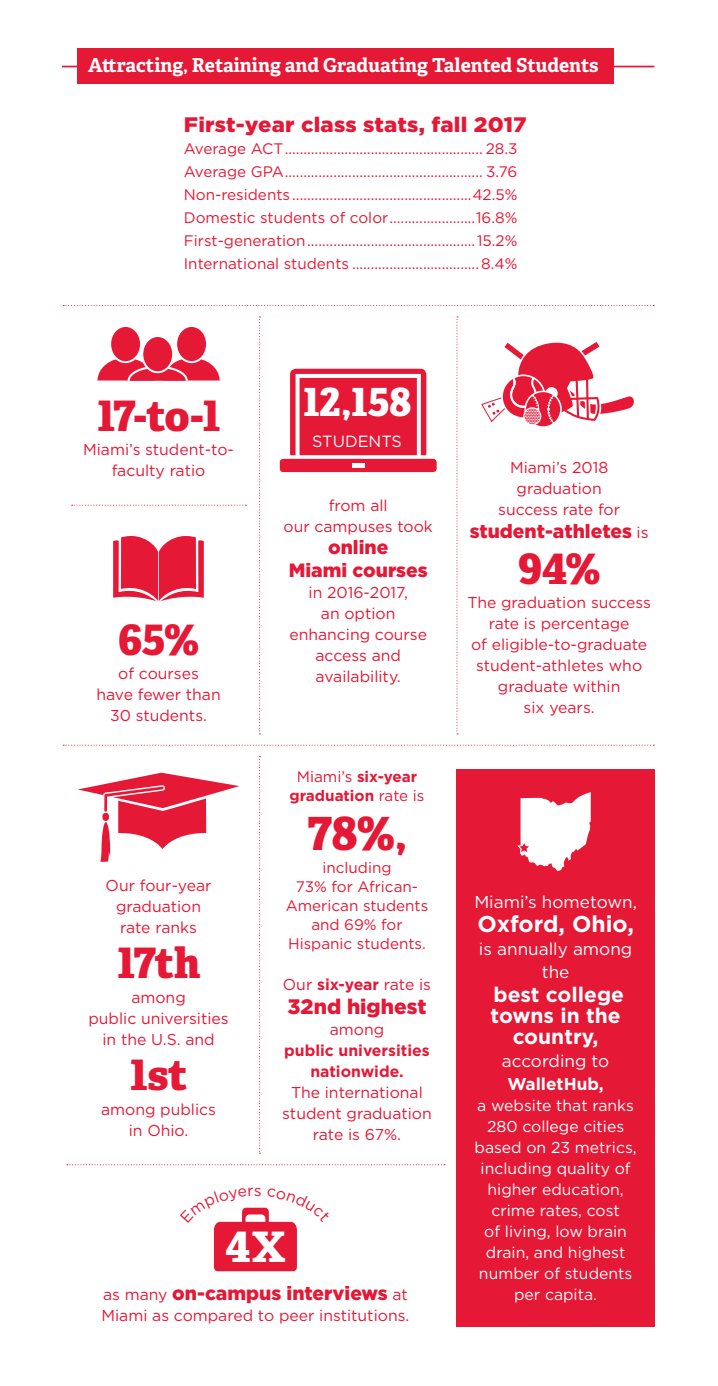
<style>
.page{position:relative;width:718px;height:1386px;background:#fff}
.page>*{position:absolute;margin:0;border:0;box-sizing:border-box;transform-origin:0 0}
.t1{font:45.68px "Adelle MU Eb";color:#e51836}
.t2{font:42px "Adelle MU Eb";letter-spacing:-.015em;color:#e51836}
.t3{font:42px "Adelle MU Eb";color:#fff}
.t4{font:38.85px "Adelle MU Eb";color:#fff}
.t5{font:700 22.93px "Gotham";color:#fff}
.t6{font:900 21px "Gotham";letter-spacing:.005em;color:#e51836;scale:1.05 1}
.t7{font:700 21px/21px "Gotham";color:#fff;text-align:center}
.t8{font:900 21px "Gotham";letter-spacing:.005em;color:#e51836}
.t9{font:900 19.25px/22.8px "Gotham";color:#e51836;text-align:center}
.t10{font:700 19.25px "Adelle MU";color:#fff}
.t11{font:17.15px/22.9px "Gotham";color:#fff;text-align:center}
.t12{font:16.1px "Gotham";color:#fff}
.t13{font:15.75px/21px "Gotham";color:#e51836;text-align:center}
.t14{font:15.75px/21px "Gotham";color:#fff;text-align:center}
.t15{font:15.22px/19.1px "Gotham";color:#e51836;text-align:center}
.t16{font:15.22px "Gotham";letter-spacing:-.02em;color:#e51836}
.t17{font:700 15.22px/19.1px "Gotham";color:#e51836;text-align:center}
.s1{font-weight:400}
.s2{font-weight:700}
.s3{font-weight:400;font-size:15.75px}
</style>
<div class="page">
<hr style="left:62px;top:66px;width:592px;height:1px;background:#e51836">
<svg style="left:63px;top:305px;width:591px;height:1px"></svg>
<svg style="left:67px;top:1164px;width:378px;height:1px"></svg>
<div style="left:456px;top:770px;width:199px;height:557px;background:#e51836"></div>
<svg style="left:517px;top:792px;width:74px;height:79px"></svg>
<svg style="left:72px;top:505px;width:174px;height:1px"></svg>
<svg style="left:63px;top:745px;width:591px;height:1px"></svg>
<svg style="left:456px;top:316px;width:2px;height:419px"></svg>
<svg style="left:259px;top:316px;width:1px;height:419px"></svg>
<svg style="left:259px;top:756px;width:1px;height:398px"></svg>
<div style="left:524px;top:391px;width:38px;height:37px;border:2px solid #fff;border-radius:50%"></div>
<svg style="left:481px;top:342px;width:153px;height:85px"></svg>
<div style="left:290px;top:369px;width:136px;height:95px;background:linear-gradient(to right,#e5203d,#e5203d);border-radius:6px"></div>
<div style="left:296px;top:374px;width:125px;height:92px;background:#e51836;border:4px solid #fff"></div>
<svg style="left:287px;top:455px;width:142px;height:4px"></svg>
<div style="left:280px;top:459px;width:157px;height:13px;background:#e51836;border-radius:4px"></div>
<hr style="left:352px;top:463px;width:13px;height:4px;background:#fff">
<svg style="left:78px;top:773px;width:161px;height:89px"></svg>
<div style="left:102px;top:813px;width:7px;height:8px;background:#e51836;border-radius:3px"></div>
<svg style="left:113px;top:536px;width:91px;height:65px;background:#e9435b"></svg>
<div style="left:110px;top:326px;width:31px;height:36px;background:#e51836;border-radius:50%"></div>
<div style="left:109px;top:325px;width:33px;height:38px;border:2px solid #fff;border-radius:50%"></div>
<div style="left:176px;top:326px;width:31px;height:36px;background:#e51836;border-radius:50%"></div>
<div style="left:175px;top:325px;width:33px;height:38px;border:2px solid #fff;border-radius:50%"></div>
<svg style="left:96px;top:355px;width:125px;height:26px"></svg>
<div style="left:142px;top:336px;width:31px;height:36px;background:#e51836;border-radius:50%"></div>
<div style="left:141px;top:335px;width:33px;height:38px;border:2px solid #fff;border-radius:50%"></div>
<div style="left:78px;top:48px;width:536px;height:35px;background:#e51836"></div>
<svg style="left:213px;top:1207px;width:84px;height:64px"></svg>
<h2 class="t10" style="left:88px;top:51px;width:512px">Attracting, Retaining and Graduating Talented Students</h2>
<h3 class="t6" style="left:184px;top:110px;width:328px">First-year class stats, fall 2017</h3>
<p class="t15" style="left:184px;top:139px;width:335px">Average ACT..................................................... 28.3</p>
<p class="t16" style="left:184px;top:162px;width:335px">Average GPA..................................................... 3.76</p>
<p class="t15" style="left:184px;top:185px;width:335px">Non-residents ................................................42.5%</p>
<p class="t15" style="left:184px;top:208px;width:335px">Domestic students of color.......................16.8%</p>
<p class="t15" style="left:184px;top:231px;width:335px">First-generation.............................................15.2%</p>
<p class="t15" style="left:184px;top:254px;width:335px">International students ..................................8.4%</p>
<p class="t2" style="left:97px;top:384px;width:125px">17-to-1</p>
<p class="t13" style="left:83px;top:439px;width:152px">Miami’s student-to&shy;faculty ratio</p>
<p class="t2" style="left:118px;top:608px;width:83px">65%</p>
<p class="t13" style="left:96px;top:663px;width:126px">of courses<br>have fewer than<br>30 students.</p>
<p class="t13" style="left:106px;top:874px;width:107px">Our four-year graduation rate ranks</p>
<p class="t2" style="left:117px;top:932px;width:85px">17th</p>
<p class="t13" style="left:88px;top:986px;width:142px">among<br>public universities in the U.S. and</p>
<p class="t2" style="left:130px;top:1044px;width:60px">1st</p>
<p class="t13" style="left:101px;top:1098px;width:116px">among publics in Ohio.</p>
<p class="t4" style="left:303px;top:373px;width:110px">12,158</p>
<p class="t12" style="left:312px;top:431px;width:91px">STUDENTS</p>
<p class="t13" style="left:283px;top:494px;width:151px">from all<br>our campuses took</p>
<p class="t9" style="left:289px;top:536px;width:141px">online<br>Miami courses</p>
<p class="t13" style="left:289px;top:582px;width:139px">in 2016-2017,<br>an option enhancing course access and availability.</p>
<p class="t17" style="left:290px;top:767px;width:136px"><span class="s1">Miami’s</span> six-year graduation <span class="s1">rate is</span></p>
<p class="t1" style="left:307px;top:800px;width:101px">78%,</p>
<p class="t15" style="left:286px;top:858px;width:144px">including<br>73% for African-<br>American students and 69% for<br>Hispanic students.</p>
<p class="t13" style="left:283px;top:973px;width:150px">Our <span class="s2">six-year</span> rate is</p>
<p class="t8" style="left:288px;top:992px;width:140px">32nd highest</p>
<p class="t13" style="left:282px;top:1019px;width:151px">among<br><span class="s2">public universities nationwide.<br></span>The international student graduation rate is 67%.</p>
<p class="t3" style="left:225px;top:1216px;width:62px">4X</p>
<p class="t9" style="left:103px;top:1282px;width:306px"><span class="s3">as many</span> on-campus interviews <span class="s3">at</span></p>
<p class="t13" style="left:101px;top:1305px;width:309px">Miami as compared to peer institutions.</p>
<p class="t13" style="left:498px;top:457px;width:124px">Miami’s 2018 graduation success rate for</p>
<p class="t9" style="left:470px;top:520px;width:180px">student-athletes <span class="s3">is</span></p>
<p class="t2" style="left:518px;top:537px;width:85px">94%</p>
<p class="t13" style="left:467px;top:592px;width:185px">The graduation success rate is percentage<br>of eligible-to-graduate student-athletes who graduate within<br>six years.</p>
<p class="t11" style="left:474px;top:890px;width:164px">Miami’s hometown,</p>
<p class="t5" style="left:477px;top:909px;width:158px">Oxford, Ohio,</p>
<p class="t11" style="left:479px;top:937px;width:155px">is annually among the</p>
<p class="t7" style="left:491px;top:984px;width:135px">best college towns in the country,</p>
<p class="t11" style="left:502px;top:1049px;width:109px">according to<br><span class="s2">WalletHub,</span></p>
<p class="t14" style="left:475px;top:1095px;width:164px">a website that ranks<br>280 college cities based on 23 metrics, including quality of higher education, crime rates, cost<br>of living, low brain drain, and highest number of students per capita.</p>
</div>
